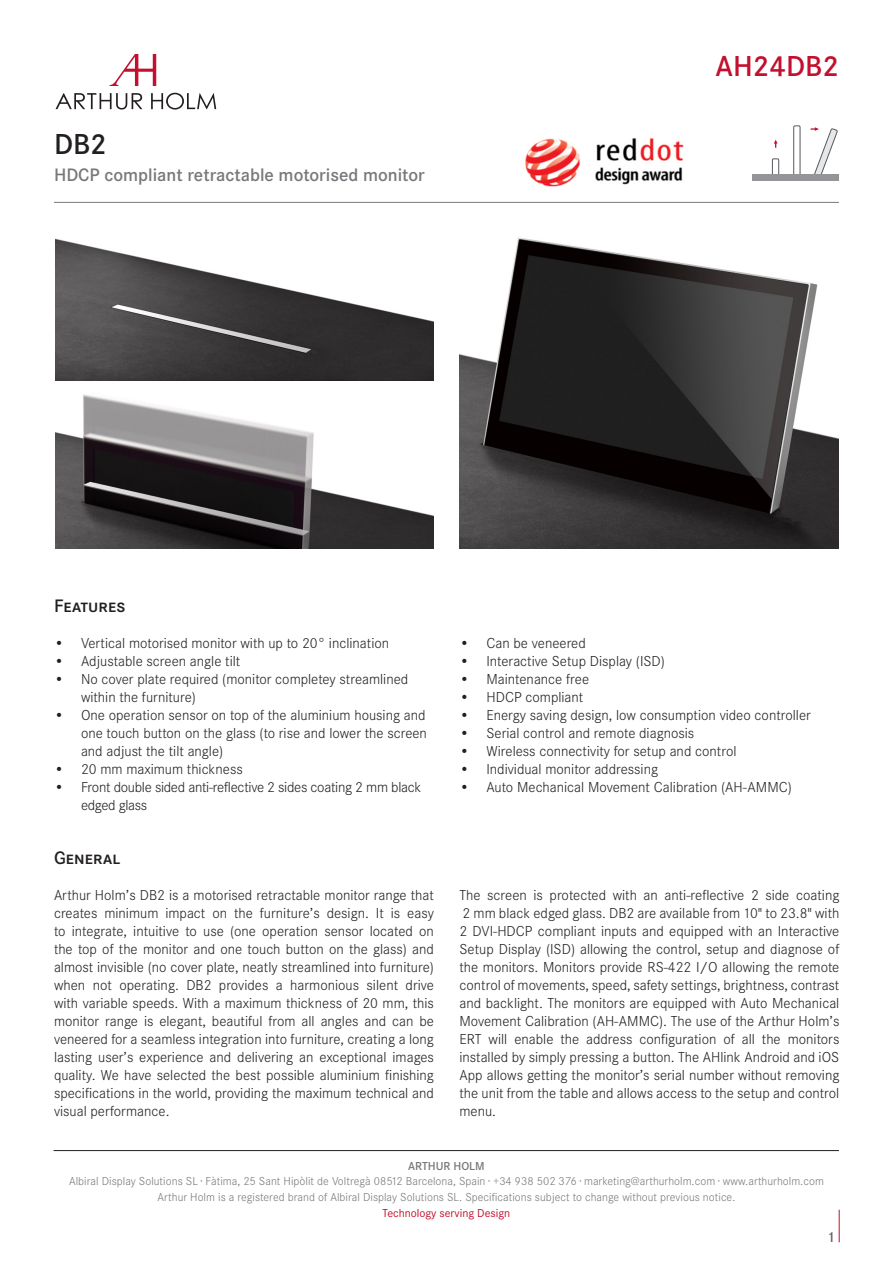
<style>
.page{position:relative;width:893px;height:1263px;background:#fff}
.page>*{position:absolute;margin:0;border:0;box-sizing:border-box;transform-origin:0 0}
.t1{font:600 30px "Corporate S";color:#c3102f}
.t2{font:600 30px "Corporate S";color:#231f20}
.t3{font:600 18.75px "Corporate S";color:#76787b}
.t4{font:600 18.75px "Corporate SSC";color:#231f20}
.t5{font:300 15px/18px "Corporate S";color:#231f20;text-align:justify}
.t6{font:300 15px/18px "Corporate S";letter-spacing:-.02em;color:#231f20}
.t7{font:600 15px "Corporate S";color:#636366}
.t8{font:300 12px "Corporate S";letter-spacing:.005em;color:#76787b}
.t9{font:12px "Corporate S";color:#c3102f}
.t10{font:600 12px "Corporate S";color:#76787b}
</style>
<div class="page">
<hr style="left:839px;top:1210px;width:1px;height:32px;background:#c3102f">
<hr style="left:54px;top:1150px;width:785px;height:1px;background:#231f20">
<svg style="left:55px;top:93px;width:87px;height:17px"></svg>
<svg style="left:151px;top:93px;width:65px;height:17px"></svg>
<svg style="left:110px;top:54px;width:46px;height:32px"></svg>
<hr style="left:54px;top:202px;width:785px;height:1px;background:#76787b">
<div style="left:772px;top:159px;width:7px;height:19px;border:1px solid #57585a"></div>
<div style="left:793px;top:126px;width:7px;height:52px;border:1px solid #57585a"></div>
<div style="left:752px;top:175px;width:87px;height:6px;background:#939598"></div>
<svg style="left:774px;top:140px;width:4px;height:8px"></svg>
<svg style="left:811px;top:127px;width:27px;height:48px"></svg>
<img style="left:56px;top:394px;width:378px;height:155px">
<img style="left:459px;top:237px;width:380px;height:312px">
<img style="left:56px;top:239px;width:378px;height:142px">
<img style="left:525px;top:138px;width:159px;height:49px">
<p class="t2" style="left:54px;top:127px;width:54px">DB2</p>
<p class="t3" style="left:54px;top:164px;width:372px">HDCP compliant retractable motorised monitor</p>
<p class="t1" style="left:716px;top:49px;width:125px">AH24DB2</p>
<p class="t4" style="left:54px;top:595px;width:73px">Features</p>
<p class="t5" style="left:54px;top:634px;width:337px">• Vertical motorised monitor with up to 20° inclination</p>
<p class="t5" style="left:54px;top:652px;width:188px">• Adjustable screen angle tilt</p>
<p class="t5" style="left:81px;top:670px;width:329px;text-indent:-27px">• No cover plate required (monitor completey streamlined within the furniture)</p>
<p class="t5" style="left:81px;top:706px;width:347px;text-indent:-27px">• One operation sensor on top of the aluminium housing and one touch button on the glass (to rise and lower the screen and adjust the tilt angle)</p>
<p class="t5" style="left:54px;top:760px;width:190px">• 20 mm maximum thickness</p>
<p class="t6" style="left:81px;top:778px;width:342px;text-indent:-27px">• Front double sided anti-reflective 2 sides coating 2 mm black edged glass</p>
<p class="t5" style="left:459px;top:634px;width:128px">• Can be veneered</p>
<p class="t5" style="left:459px;top:652px;width:207px">• Interactive Setup Display (ISD)</p>
<p class="t5" style="left:459px;top:670px;width:131px">• Maintenance free</p>
<p class="t5" style="left:459px;top:688px;width:125px">• HDCP compliant</p>
<p class="t5" style="left:459px;top:706px;width:353px">• Energy saving design, low consumption video controller</p>
<p class="t5" style="left:459px;top:724px;width:236px">• Serial control and remote diagnosis</p>
<p class="t5" style="left:459px;top:742px;width:279px">• Wireless connectivity for setup and control</p>
<p class="t5" style="left:459px;top:760px;width:200px">• Individual monitor addressing</p>
<p class="t5" style="left:459px;top:778px;width:334px">• Auto Mechanical Movement Calibration (AH-AMMC)</p>
<p class="t4" style="left:54px;top:847px;width:68px">General</p>
<p class="t5" style="left:54px;top:886px;width:381px">Arthur Holm’s DB2 is a motorised retractable monitor range that creates minimum impact on the furniture’s design. It is easy to integrate, intuitive to use (one operation sensor located on the top of the monitor and one touch button on the glass) and almost invisible (no cover plate, neatly streamlined into furniture) when not operating. DB2 provides a harmonious silent drive with variable speeds. With a maximum thickness of 20 mm, this monitor range is elegant, beautiful from all angles and can be veneered for a seamless integration into furniture, creating a long lasting user’s experience and delivering an exceptional images quality. We have selected the best possible aluminium finishing specifications in the world, providing the maximum technical and visual performance.</p>
<p class="t5" style="left:459px;top:886px;width:381px">The screen is protected with an anti-reflective 2 side coating</p>
<p class="t5" style="left:459px;top:904px;width:381px">2 mm black edged glass. DB2 are available from 10" to 23.8" with 2 DVI-HDCP compliant inputs and equipped with an Interactive Setup Display (ISD) allowing the control, setup and diagnose of the monitors. Monitors provide RS-422 I/O allowing the remote control of movements, speed, safety settings, brightness, contrast and backlight. The monitors are equipped with Auto Mechanical Movement Calibration (AH-AMMC). The use of the Arthur Holm’s ERT will enable the address configuration of all the monitors installed by simply pressing a button. The AHlink Android and iOS App allows getting the monitor’s serial number without removing the unit from the table and allows access to the setup and control menu.</p>
<p class="t10" style="left:408px;top:1159px;width:78px">ARTHUR HOLM</p>
<p class="t8" style="left:69px;top:1175px;width:756px">Albiral Display Solutions SL · Fàtima, 25 Sant Hipòlit de Voltregà 08512 Barcelona, Spain · +34 938 502 376 · marketing@arthurholm.com · www.arthurholm.com</p>
<p class="t8" style="left:157px;top:1191px;width:579px">Arthur Holm is a registered brand of Albiral Display Solutions SL. Specifications subject to change without previous notice.</p>
<p class="t9" style="left:383px;top:1206px;width:129px">Technology serving Design</p>
<p class="t7" style="left:827px;top:1229px;width:10px">1</p>
</div>
